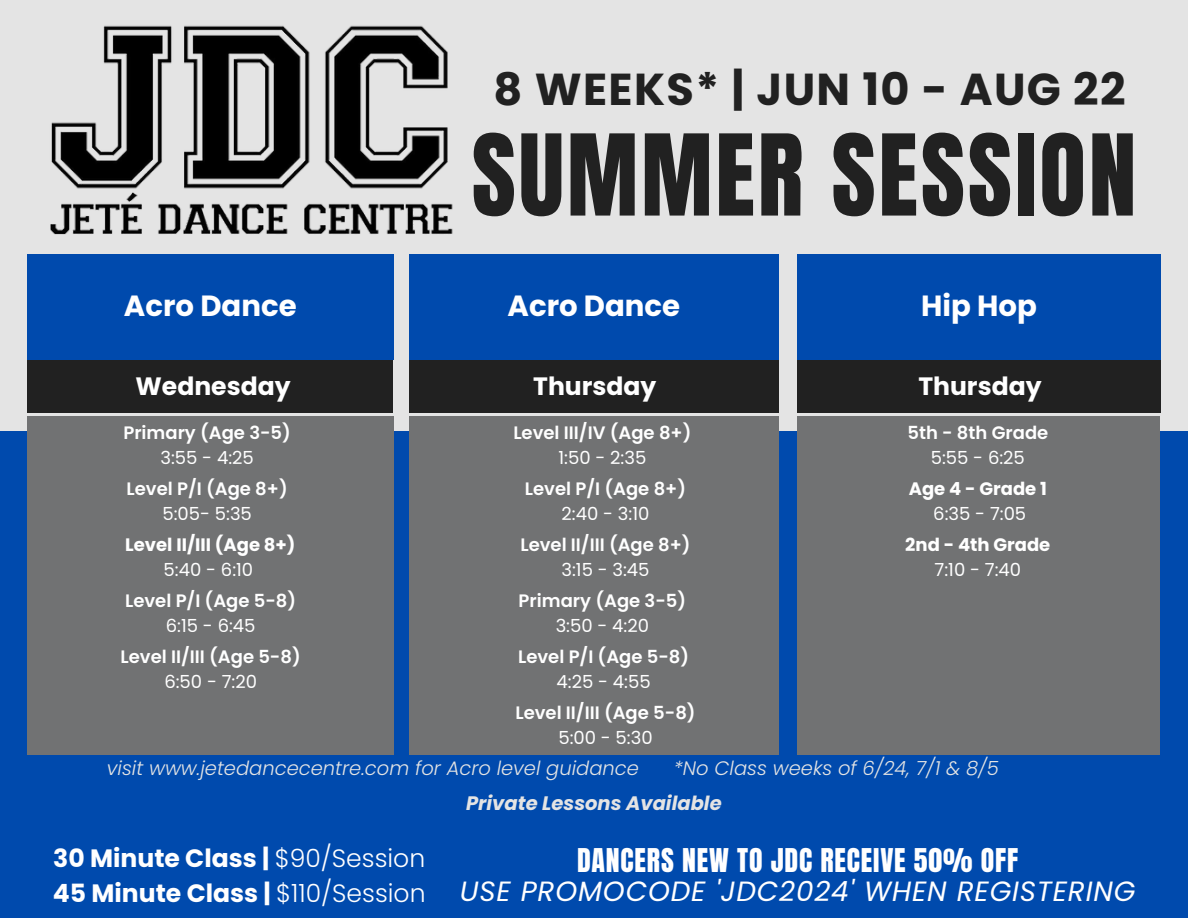
<style>
.page{position:relative;width:1188px;height:918px;background:#e4e4e4}
.page>*{position:absolute;margin:0;border:0;box-sizing:border-box;transform-origin:0 0}
.t1{font:95.7px "Anton";letter-spacing:.03em;color:#212121}
.t2{font:700 44.7px "Poppins";letter-spacing:.03em;color:#212121}
.t3{font:700 29.25px "Poppins";color:#fff}
.t4{font:italic 27.9px/28.5px "Poppins";letter-spacing:.03em;color:#fff;text-align:center}
.t5{font:700 25.05px/34.8px "Poppins";color:#fff}
.t6{font:italic 300 19.5px "Poppins";color:#e4e4e4}
.t7{font:italic 700 19.5px "Poppins";color:#e4e4e4}
.t8{font:600 18px "Poppins";color:#fff}
.t9{font:18px "Poppins";color:#fff}
.t10{font:700 18px "Poppins";color:#fff}
.s1{font-weight:300}
.s2{font-family:"Anton";font-style:normal}
</style>
<div class="page">
<div style="left:27px;top:360px;width:366px;height:52px;background:#212121"></div>
<div style="left:0;top:431px;width:1188px;height:487px;background:#004aad"></div>
<div style="left:27px;top:416px;width:366px;height:339px;background:#717273"></div>
<div style="left:409px;top:360px;width:370px;height:52px;background:#212121"></div>
<div style="left:409px;top:416px;width:370px;height:339px;background:#717273"></div>
<div style="left:27px;top:254px;width:366px;height:106px;background:#004aad"></div>
<div style="left:409px;top:254px;width:370px;height:106px;background:#004aad"></div>
<div style="left:798px;top:416px;width:362px;height:339px;background:#717273"></div>
<div style="left:798px;top:360px;width:363px;height:52px;background:#212121"></div>
<div style="left:798px;top:254px;width:363px;height:106px;background:#004aad"></div>
<img style="left:50px;top:25px;width:403px;height:210px">
<p class="t2" style="left:494px;top:58px;width:633px">8 WEEKS* | JUN 10 - AUG 22</p>
<p class="t1" style="left:472px;top:107px;width:666px">SUMMER SESSION</p>
<h2 class="t3" style="left:124px;top:285px;width:174px">Acro Dance</h2>
<h1 class="t3" style="left:508px;top:285px;width:174px">Acro Dance</h1>
<h4 class="t3" style="left:921px;top:285px;width:117px">Hip Hop</h4>
<h4 class="t5" style="left:136px;top:368px;width:157px">Wednesday</h4>
<h5 class="t5" style="left:533px;top:368px;width:125px">Thursday</h5>
<h4 class="t5" style="left:918px;top:368px;width:125px">Thursday</h4>
<h5 class="t8" style="left:123px;top:420px;width:169px">Primary (Age 3-5)</h5>
<p class="t9" style="left:160px;top:445px;width:95px">3:55 - 4:25</p>
<p class="t8" style="left:127px;top:476px;width:163px">Level P/I (Age 8+)</p>
<p class="t9" style="left:162px;top:501px;width:91px">5:05- 5:35</p>
<p class="t10" style="left:125px;top:532px;width:172px">Level II/III (Age 8+)</p>
<p class="t9" style="left:164px;top:557px;width:91px">5:40 - 6:10</p>
<p class="t8" style="left:513px;top:420px;width:180px">Level III/IV (Age 8+)</p>
<p class="t9" style="left:559px;top:445px;width:89px">1:50 - 2:35</p>
<p class="t8" style="left:525px;top:476px;width:163px">Level P/I (Age 8+)</p>
<p class="t9" style="left:562px;top:501px;width:89px">2:40 - 3:10</p>
<p class="t8" style="left:520px;top:532px;width:172px">Level II/III (Age 8+)</p>
<p class="t9" style="left:561px;top:557px;width:90px">3:15 - 3:45</p>
<p class="t8" style="left:519px;top:588px;width:169px">Primary (Age 3-5)</p>
<p class="t9" style="left:556px;top:613px;width:95px">3:50 - 4:20</p>
<p class="t8" style="left:907px;top:420px;width:142px">5th - 8th Grade</p>
<p class="t9" style="left:931px;top:445px;width:96px">5:55 - 6:25</p>
<p class="t10" style="left:909px;top:476px;width:140px">Age 4 - Grade 1</p>
<p class="t9" style="left:933px;top:501px;width:94px">6:35 - 7:05</p>
<p class="t10" style="left:905px;top:532px;width:147px">2nd - 4th Grade</p>
<p class="t9" style="left:935px;top:557px;width:88px">7:10 - 7:40</p>
<p class="t8" style="left:125px;top:588px;width:173px">Level P/I (Age 5-8)</p>
<p class="t9" style="left:166px;top:613px;width:91px">6:15 - 6:45</p>
<p class="t8" style="left:121px;top:644px;width:182px">Level II/III (Age 5-8)</p>
<p class="t9" style="left:164px;top:669px;width:94px">6:50 - 7:20</p>
<p class="t8" style="left:518px;top:644px;width:173px">Level P/I (Age 5-8)</p>
<p class="t9" style="left:557px;top:669px;width:96px">4:25 - 4:55</p>
<p class="t8" style="left:515px;top:700px;width:182px">Level II/III (Age 5-8)</p>
<h6 class="t9" style="left:558px;top:725px;width:96px">5:00 - 5:30</h6>
<p class="t6" style="left:107px;top:755px;width:534px">visit www.jetedancecentre.com for Acro level guidance</p>
<p class="t6" style="left:674px;top:755px;width:327px">*No Class weeks of 6/24, 7/1 &amp; 8/5</p>
<h3 class="t7" style="left:466px;top:789px;width:257px">Private Lessons Available</h3>
<p class="t5" style="left:53px;top:841px;width:374px">30 Minute Class | <span class="s1">$90/Session<br></span>45 Minute Class | <span class="s1">$110/Session</span></p>
<p class="t4" style="left:460px;top:848px;width:677px"><span class="s2">DANCERS NEW TO JDC RECEIVE 50% OFF<br></span>USE PROMOCODE 'JDC2024' WHEN REGISTERING</p>
</div>
